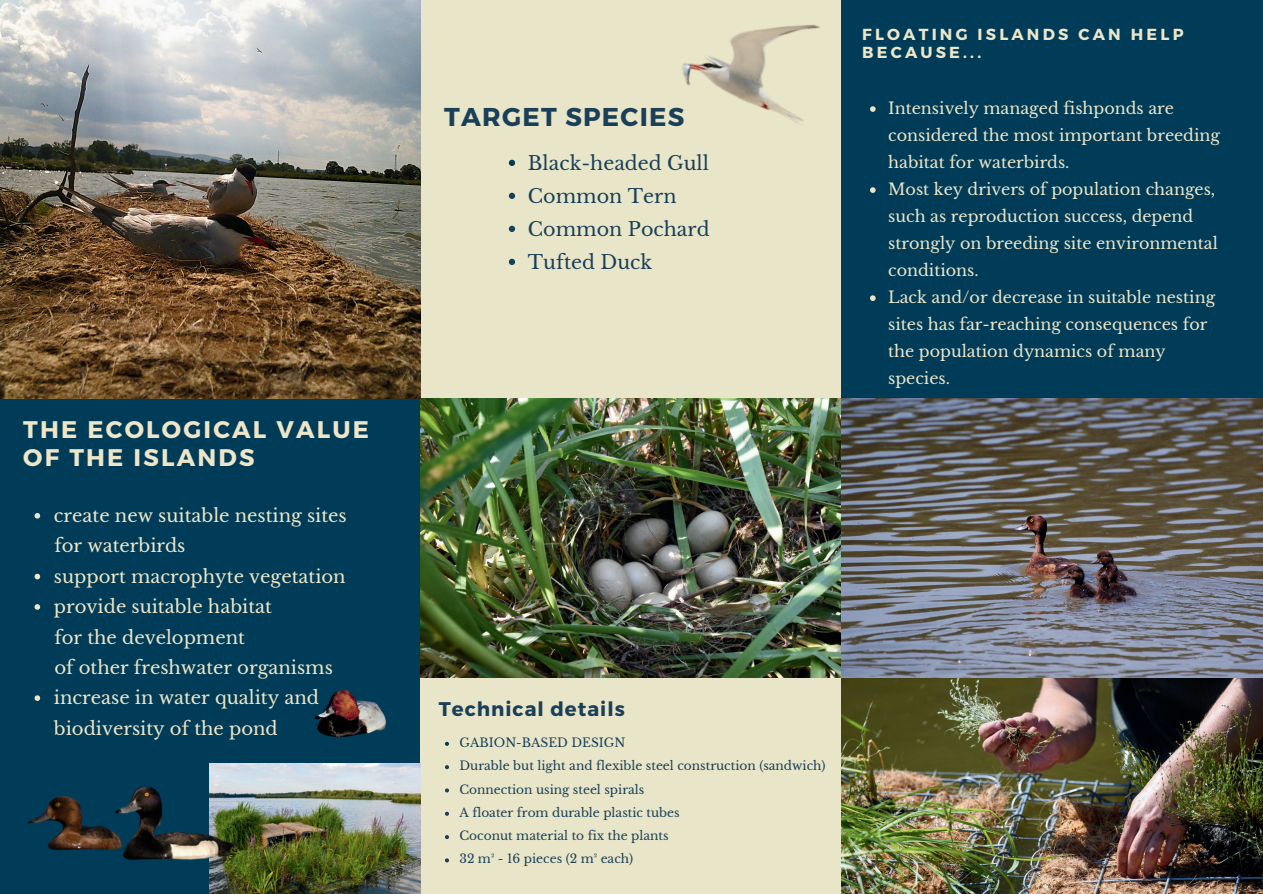
<style>
.page{position:relative;width:1263px;height:894px;background:#fff}
.page>*{position:absolute;margin:0;border:0;box-sizing:border-box;transform-origin:0 0}
.t1{font:700 25.8px "Montserrat";letter-spacing:.05em;color:#194058}
.t2{font:700 24px/28px "Montserrat";letter-spacing:.095em;color:#eee6c9}
.t3{font:700 19.8px "Montserrat";letter-spacing:.05em;color:#194058}
.t4{font:19.05px/33px "Libre Baskerville";color:#194058}
.t5{font:18px/30.3px "Libre Baskerville";color:#eee6c9}
.t6{font:15.9px/27px "Libre Baskerville";color:#eee6c9}
.t7{font:700 15.9px/18px "Montserrat";letter-spacing:.2em;color:#eee6c9}
.t8{font:12.15px/23.2px "Libre Baskerville";color:#194058}
</style>
<div class="page">
<div style="left:0;top:0;width:1263px;height:893px;background:#e9e5c9"></div>
<img style="left:421px;top:398px;width:420px;height:279px">
<img style="left:841px;top:398px;width:422px;height:495px">
<div style="left:0;top:398px;width:420px;height:495px;background:#003c58"></div>
<div style="left:841px;top:0;width:422px;height:398px;background:#003c58"></div>
<svg style="left:35px;top:513px;width:5px;height:5px"></svg>
<svg style="left:35px;top:573px;width:5px;height:6px"></svg>
<svg style="left:35px;top:604px;width:5px;height:5px"></svg>
<svg style="left:35px;top:695px;width:5px;height:5px"></svg>
<img style="left:253px;top:771px;width:167px;height:122px">
<img style="left:253px;top:655px;width:175px;height:116px">
<img style="left:28px;top:763px;width:225px;height:130px">
<img style="left:682px;top:24px;width:138px;height:100px">
<img style="left:0;top:0;width:421px;height:398px">
<svg style="left:445px;top:741px;width:4px;height:4px"></svg>
<svg style="left:445px;top:765px;width:4px;height:4px"></svg>
<svg style="left:445px;top:788px;width:4px;height:4px"></svg>
<svg style="left:445px;top:811px;width:4px;height:4px"></svg>
<svg style="left:445px;top:835px;width:4px;height:3px"></svg>
<svg style="left:445px;top:858px;width:4px;height:4px"></svg>
<svg style="left:870px;top:106px;width:6px;height:6px"></svg>
<svg style="left:870px;top:187px;width:6px;height:6px"></svg>
<svg style="left:870px;top:295px;width:6px;height:6px"></svg>
<svg style="left:509px;top:160px;width:6px;height:6px"></svg>
<svg style="left:509px;top:193px;width:6px;height:6px"></svg>
<svg style="left:509px;top:226px;width:6px;height:6px"></svg>
<svg style="left:509px;top:259px;width:6px;height:6px"></svg>
<h2 class="t2" style="left:23px;top:416px;width:347px">THE ECOLOGICAL VALUE<br>OF THE ISLANDS</h2>
<p class="t5" style="left:54px;top:500px;width:294px">create new suitable nesting sites</p>
<p class="t5" style="left:54px;top:530px;width:133px">for waterbirds</p>
<p class="t5" style="left:54px;top:561px;width:293px">support macrophyte vegetation provide suitable habitat</p>
<p class="t5" style="left:54px;top:621px;width:280px">for the development<br>of other freshwater organisms</p>
<p class="t5" style="left:54px;top:682px;width:267px">increase in water quality and biodiversity of the pond</p>
<h1 class="t1" style="left:444px;top:101px;width:242px">TARGET SPECIES</h1>
<p class="t4" style="left:528px;top:146px;width:183px">Black-headed Gull<br>Common Tern<br>Common Pochard<br>Tufted Duck</p>
<p class="t7" style="left:862px;top:25px;width:323px">FLOATING ISLANDS CAN HELP<br>BECAUSE...</p>
<p class="t6" style="left:888px;top:95px;width:333px">Intensively managed fishponds are considered the most important breeding habitat for waterbirds.<br>Most key drivers of population changes, such as reproduction success, depend strongly on breeding site environmental conditions.<br>Lack and/or decrease in suitable nesting sites has far-reaching consequences for the population dynamics of many species.</p>
<p class="t3" style="left:439px;top:696px;width:187px">Technical details</p>
<p class="t8" style="left:459px;top:730px;width:368px">GABION-BASED DESIGN<br>Durable but light and flexible steel construction (sandwich)<br>Connection using steel spirals<br>A floater from durable plastic tubes<br>Coconut material to fix the plants<br>32 m² - 16 pieces (2 m² each)</p>
</div>
